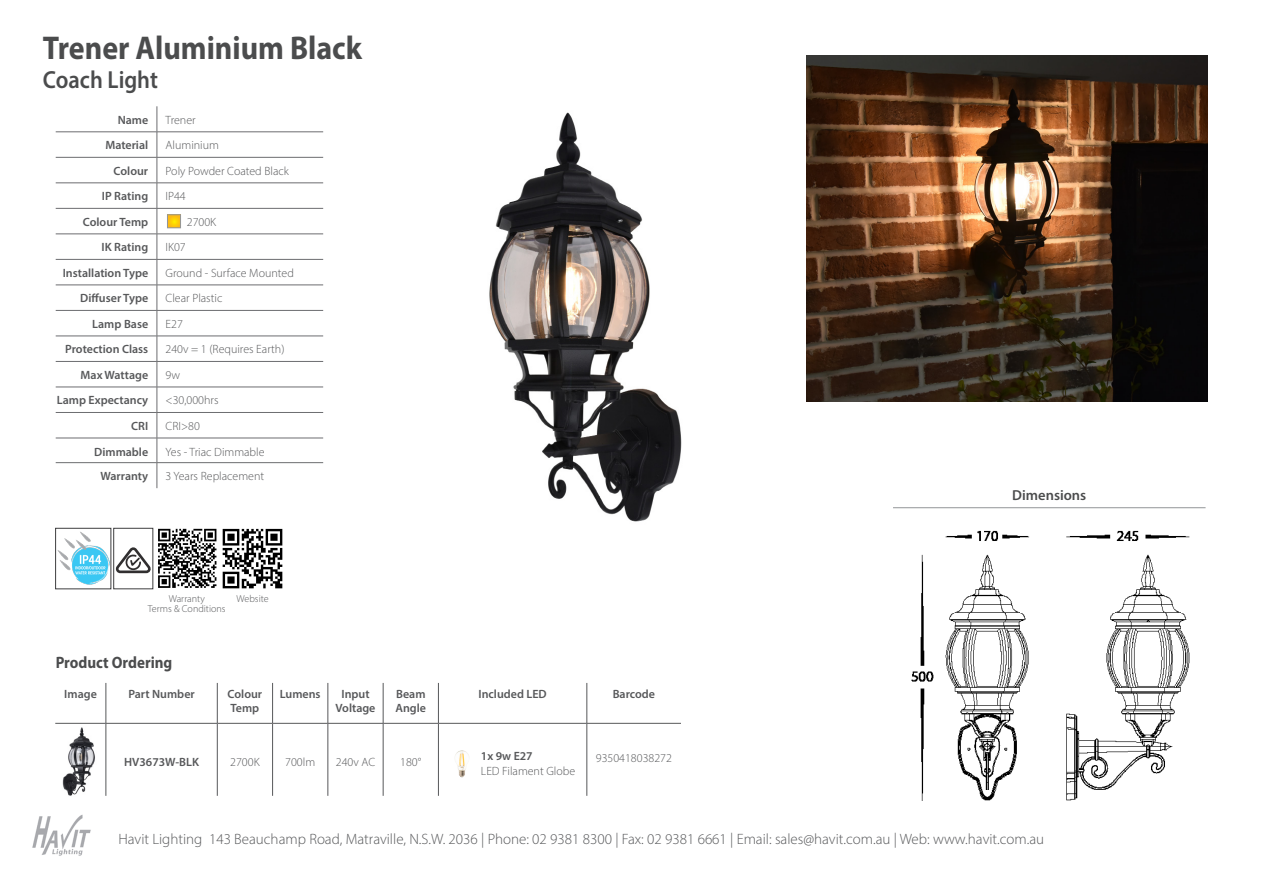
<style>
.page{position:relative;width:1263px;height:893px;background:#fff}
.page>*{position:absolute;margin:0;border:0;box-sizing:border-box;transform-origin:0 0}
.t1{font:700 33px "Myriad Pro";color:#4b4c4d;scale:.91 1}
.t2{font:600 24.75px "Myriad Pro";color:#4b4c4d;scale:.91 1}
.t3{font:700 16.5px "Myriad Pro";color:#4b4c4d;scale:.91 1}
.t4{font:300 15px "Myriad Pro";color:#57585a}
.t5{font:600 14.55px "Myriad Pro";color:#4b4c4d}
.t6{font:600 12px/14.4px "Myriad Pro";color:#57585a}
.t7{font:300 12px "Myriad Pro";color:#57585a}
.t8{font:300 10.05px/10.1px "Myriad Pro";color:#57585a;text-align:center}
</style>
<div class="page">
<img style="left:32px;top:814px;width:59px;height:42px">
<div style="left:113px;top:528px;width:40px;height:61px;border:1px solid #3e3e3f"></div>
<svg style="left:116px;top:547px;width:35px;height:26px"></svg>
<hr style="left:56px;top:132px;width:101px;height:1px;background:#6c6d70">
<hr style="left:157px;top:132px;width:166px;height:1px;background:#6c6d70">
<hr style="left:56px;top:157px;width:101px;height:1px;background:#6c6d70">
<hr style="left:157px;top:157px;width:166px;height:1px;background:#6c6d70">
<hr style="left:56px;top:183px;width:101px;height:1px;background:#6c6d70">
<hr style="left:157px;top:183px;width:166px;height:1px;background:#6c6d70">
<hr style="left:56px;top:208px;width:101px;height:1px;background:#6c6d70">
<hr style="left:157px;top:208px;width:166px;height:1px;background:#6c6d70">
<hr style="left:56px;top:234px;width:101px;height:1px;background:#6c6d70">
<hr style="left:157px;top:234px;width:166px;height:1px;background:#6c6d70">
<hr style="left:56px;top:259px;width:101px;height:1px;background:#6c6d70">
<hr style="left:157px;top:259px;width:166px;height:1px;background:#6c6d70">
<hr style="left:56px;top:285px;width:101px;height:1px;background:#6c6d70">
<hr style="left:157px;top:285px;width:166px;height:1px;background:#6c6d70">
<hr style="left:56px;top:310px;width:101px;height:1px;background:#6c6d70">
<hr style="left:157px;top:310px;width:166px;height:1px;background:#6c6d70">
<hr style="left:56px;top:336px;width:101px;height:1px;background:#6c6d70">
<hr style="left:157px;top:336px;width:166px;height:1px;background:#6c6d70">
<hr style="left:56px;top:361px;width:101px;height:1px;background:#6c6d70">
<hr style="left:157px;top:361px;width:166px;height:1px;background:#6c6d70">
<hr style="left:56px;top:387px;width:101px;height:1px;background:#6c6d70">
<hr style="left:157px;top:387px;width:166px;height:1px;background:#6c6d70">
<hr style="left:56px;top:412px;width:101px;height:1px;background:#6c6d70">
<hr style="left:157px;top:412px;width:166px;height:1px;background:#6c6d70">
<hr style="left:56px;top:438px;width:101px;height:1px;background:#6c6d70">
<hr style="left:157px;top:438px;width:166px;height:1px;background:#6c6d70">
<hr style="left:56px;top:462px;width:101px;height:1px;background:#6c6d70">
<hr style="left:157px;top:462px;width:166px;height:1px;background:#6c6d70">
<svg style="left:157px;top:106px;width:1px;height:382px"></svg>
<svg style="left:169px;top:217px;width:10px;height:9px"></svg>
<div style="left:167px;top:215px;width:14px;height:13px;border:1px solid #939598"></div>
<img style="left:57px;top:531px;width:52px;height:54px">
<div style="left:55px;top:528px;width:56px;height:61px;border:1px solid #3e3e3f"></div>
<img style="left:222px;top:528px;width:60px;height:61px">
<img style="left:158px;top:528px;width:59px;height:60px">
<hr style="left:106px;top:683px;width:1px;height:40px;background:#57585a">
<hr style="left:217px;top:683px;width:1px;height:40px;background:#57585a">
<hr style="left:272px;top:683px;width:1px;height:40px;background:#57585a">
<hr style="left:328px;top:683px;width:1px;height:40px;background:#57585a">
<hr style="left:383px;top:683px;width:1px;height:40px;background:#57585a">
<hr style="left:438px;top:683px;width:1px;height:40px;background:#57585a">
<hr style="left:587px;top:683px;width:1px;height:40px;background:#57585a">
<hr style="left:106px;top:724px;width:1px;height:72px;background:#57585a">
<hr style="left:217px;top:724px;width:1px;height:72px;background:#57585a">
<hr style="left:272px;top:724px;width:1px;height:72px;background:#57585a">
<hr style="left:328px;top:724px;width:1px;height:72px;background:#57585a">
<hr style="left:383px;top:724px;width:1px;height:72px;background:#57585a">
<hr style="left:438px;top:724px;width:1px;height:72px;background:#57585a">
<hr style="left:587px;top:724px;width:1px;height:72px;background:#57585a">
<hr style="left:55px;top:723px;width:51px;height:1px;background:#57585a">
<hr style="left:106px;top:723px;width:111px;height:1px;background:#57585a">
<hr style="left:217px;top:723px;width:56px;height:1px;background:#57585a">
<hr style="left:273px;top:723px;width:55px;height:1px;background:#57585a">
<hr style="left:328px;top:723px;width:55px;height:1px;background:#57585a">
<hr style="left:383px;top:723px;width:55px;height:1px;background:#57585a">
<hr style="left:438px;top:723px;width:149px;height:1px;background:#57585a">
<hr style="left:587px;top:723px;width:94px;height:1px;background:#57585a">
<hr style="left:893px;top:507px;width:312px;height:1px;background:#939598">
<img style="left:455px;top:750px;width:10px;height:27px">
<img style="left:489px;top:112px;width:193px;height:410px">
<img style="left:62px;top:727px;width:33px;height:69px">
<img style="left:806px;top:55px;width:401px;height:346px">
<img style="left:911px;top:530px;width:278px;height:271px">
<h1 class="t1" style="left:43px;top:27px;width:352px">Trener Aluminium Black</h1>
<h2 class="t2" style="left:43px;top:64px;width:128px">Coach Light</h2>
<p class="t6" style="left:118px;top:112px;width:32px">Name</p>
<p class="t7" style="left:166px;top:113px;width:32px">Trener</p>
<p class="t6" style="left:105px;top:138px;width:44px">Material</p>
<p class="t7" style="left:166px;top:138px;width:55px">Aluminium</p>
<p class="t6" style="left:114px;top:163px;width:36px">Colour</p>
<p class="t7" style="left:166px;top:164px;width:125px">Poly Powder Coated Black</p>
<p class="t6" style="left:102px;top:189px;width:48px">IP Rating</p>
<p class="t7" style="left:166px;top:189px;width:22px">IP44</p>
<p class="t6" style="left:83px;top:214px;width:67px">Colour Temp</p>
<p class="t7" style="left:187px;top:215px;width:31px">2700K</p>
<p class="t6" style="left:102px;top:240px;width:48px">IK Rating</p>
<p class="t7" style="left:166px;top:240px;width:22px">IK07</p>
<p class="t6" style="left:63px;top:265px;width:87px">Installation Type</p>
<p class="t7" style="left:166px;top:266px;width:130px">Ground - Surface Mounted</p>
<p class="t6" style="left:80px;top:291px;width:70px">Diffuser Type</p>
<p class="t7" style="left:166px;top:291px;width:58px">Clear Plastic</p>
<p class="t6" style="left:92px;top:316px;width:57px">Lamp Base</p>
<p class="t7" style="left:166px;top:317px;width:19px">E27</p>
<p class="t6" style="left:65px;top:342px;width:85px">Protection Class</p>
<p class="t7" style="left:166px;top:342px;width:120px">240v = 1 (Requires Earth)</p>
<p class="t6" style="left:81px;top:367px;width:69px">Max Wattage</p>
<p class="t7" style="left:166px;top:368px;width:16px">9w</p>
<p class="t6" style="left:57px;top:393px;width:93px">Lamp Expectancy</p>
<p class="t7" style="left:166px;top:393px;width:54px">&lt;30,000hrs</p>
<p class="t6" style="left:131px;top:418px;width:19px">CRI</p>
<p class="t7" style="left:166px;top:419px;width:36px">CRI&gt;80</p>
<p class="t6" style="left:94px;top:444px;width:56px">Dimmable</p>
<p class="t7" style="left:166px;top:444px;width:101px">Yes - Triac Dimmable</p>
<p class="t6" style="left:101px;top:469px;width:49px">Warranty</p>
<p class="t7" style="left:166px;top:469px;width:100px">3 Years Replacement</p>
<p class="t8" style="left:148px;top:594px;width:79px">Warranty<br>Terms &amp; Conditions</p>
<p class="t8" style="left:236px;top:594px;width:34px">Website</p>
<h3 class="t3" style="left:56px;top:651px;width:130px">Product Ordering</h3>
<p class="t6" style="left:64px;top:686px;width:34px">Image</p>
<p class="t6" style="left:128px;top:686px;width:68px">Part Number</p>
<p class="t6" style="left:228px;top:686px;width:36px">Colour<br>Temp</p>
<p class="t6" style="left:280px;top:686px;width:42px">Lumens</p>
<p class="t6" style="left:335px;top:686px;width:41px;text-align:center">Input<br>Voltage</p>
<p class="t6" style="left:395px;top:686px;width:32px">Beam<br>Angle</p>
<p class="t6" style="left:478px;top:686px;width:70px">Included LED</p>
<p class="t6" style="left:613px;top:686px;width:44px">Barcode</p>
<p class="t6" style="left:124px;top:755px;width:76px">HV3673W-BLK</p>
<p class="t7" style="left:230px;top:755px;width:31px">2700K</p>
<p class="t7" style="left:285px;top:755px;width:31px">700lm</p>
<p class="t7" style="left:336px;top:755px;width:41px">240v AC</p>
<p class="t7" style="left:400px;top:755px;width:23px">180°</p>
<p class="t6" style="left:481px;top:748px;width:53px">1x 9w E27</p>
<p class="t7" style="left:481px;top:764px;width:96px">LED Filament Globe</p>
<p class="t7" style="left:596px;top:751px;width:78px">9350418038272</p>
<p class="t5" style="left:1012px;top:485px;width:76px">Dimensions</p>
<p class="t4" style="left:118px;top:830px;width:927px">Havit Lighting 143 Beauchamp Road, Matraville, N.S.W. 2036 | Phone: 02 9381 8300 | Fax: 02 9381 6661 | Email: sales@havit.com.au | Web: www.havit.com.au</p>
</div>
